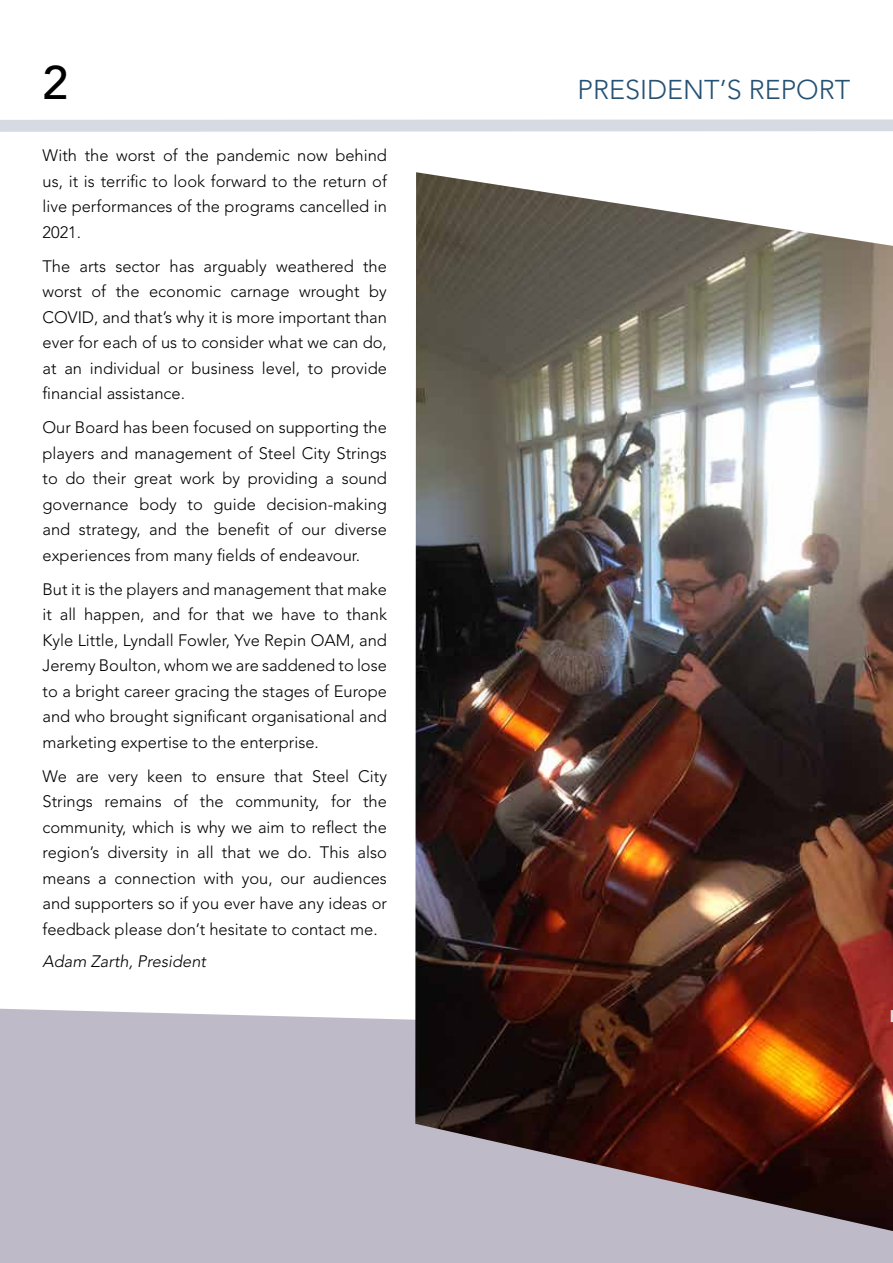
<style>
.page{position:relative;width:893px;height:1263px;background:#fff}
.page>*{position:absolute;margin:0;border:0;box-sizing:border-box;transform-origin:0 0}
.t1{font:500 46.5px "Avenir";color:#000}
.t2{font:300 27px "Avenir";color:#255173}
.t3{font:300 16.5px/25.5px "Avenir";color:#000;text-align:justify}
.t4{font:italic 300 16.5px "Avenir";color:#000}
</style>
<div class="page">
<div style="left:0;top:1009px;width:893px;height:254px;background:#bfbac8"></div>
<img style="left:415px;top:172px;width:478px;height:1059px">
<svg style="left:0;top:119px;width:893px;height:13px;background:#d9dde5"></svg>
<svg style="left:891px;top:1010px;width:2px;height:12px"></svg>
<h1 class="t1" style="left:43px;top:56px;width:27px">2</h1>
<p class="t3" style="left:43px;top:143px;width:346px">With the worst of the pandemic now behind us, it is terrific to look forward to the return of live performances of the programs cancelled in 2021.</p>
<p class="t3" style="left:43px;top:253px;width:346px">The arts sector has arguably weathered the worst of the economic carnage wrought by COVI D, and that’s why it is more important than ever for each of us to consider what we can do, at an individual or business level, to provide financial assistance.</p>
<p class="t3" style="left:43px;top:415px;width:346px">Our Board has been focused on supporting the players and management of Steel City Strings to do their great work by providing a sound governance body to guide decision-making and strategy, and the benefit of our diverse experiences from many fields of endeavour.</p>
<p class="t3" style="left:43px;top:576px;width:346px">But it is the players and management that make it all happen, and for that we have to thank Kyle Little, Lyndall Fowler, Yve Repin OAM, and Jeremy Boulton, whom we are saddened to lose to a bright career gracing the stages of Europe and who brought significant organisational and marketing expertise to the enterprise.</p>
<p class="t3" style="left:43px;top:763px;width:346px">We are very keen to ensure that Steel City Strings remains of the community, for the community, which is why we aim to reflect the region’s diversity in all that we do. This also means a connection with you, our audiences and supporters so if you ever have any ideas or feedback please don’t hesitate to contact me.</p>
<p class="t4" style="left:43px;top:952px;width:165px">Adam Zarth, President</p>
<h2 class="t2" style="left:578px;top:74px;width:257px">PRESI DENT’S REPORT</h2>
</div>
